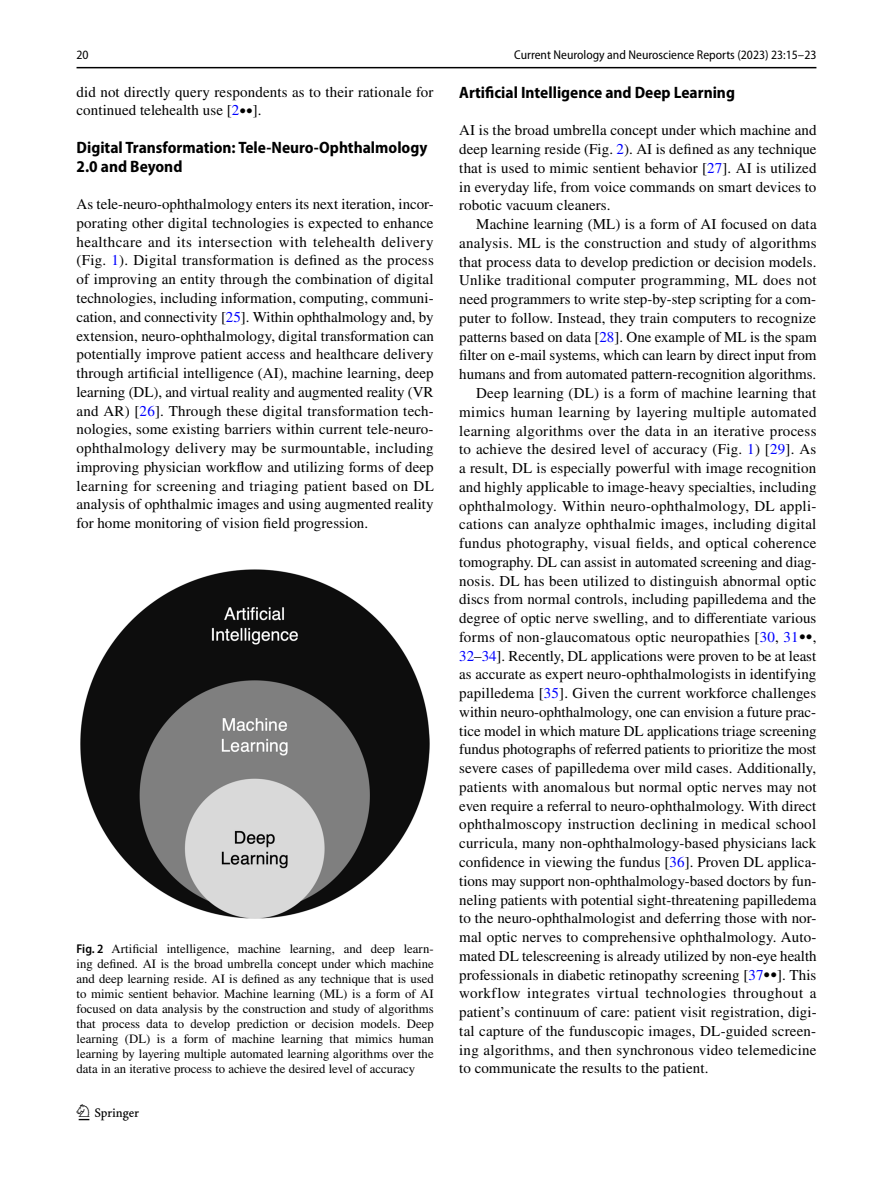
<style>
.page{position:relative;width:893px;height:1187px;background:#fff}
.page>*{position:absolute;margin:0;border:0;box-sizing:border-box;transform-origin:0 0}
.t1{font:22.5px "Springnew Regular 2";color:#000}
.t2{font:700 semi-condensed 16.5px/18.8px "Myriad Pro";color:#000}
.t3{font:15px/18.8px "STIX";letter-spacing:.005em;color:#000;text-align:justify}
.t4{font:15px "STIX";letter-spacing:.03em;color:#000}
.t5{font:15px "STIX";letter-spacing:.025em;color:#000}
.t6{font:12.75px/15px "STIX";color:#000;text-align:justify}
.t7{font:semi-condensed 12.75px "Myriad Pro";color:#000}
.s1{color:#00f}
.s2{font-size:12.75px}
.s3{font-family:"Myriad Pro";font-weight:600;font-stretch:semi-condensed}
</style>
<div class="page">
<hr style="left:77px;top:67px;width:739px;height:1px;background:#000">
<img style="left:81px;top:569px;width:348px;height:349px">
<p class="t7" style="left:77px;top:48px;width:14px">20</p>
<p class="t7" style="left:514px;top:48px;width:304px">Current Neurology and Neuroscience Reports (2023) 23:15–23</p>
<p class="t3" style="left:77px;top:83px;width:358px">did not directly query respondents as to their rationale for continued telehealth use [<span class="s1">2</span><span class="s2">••</span>].</p>
<p class="t2" style="left:77px;top:138px;width:352px">Digital Transformation: Tele‑Neuro‑Ophthalmology<br>2.0 and Beyond</p>
<p class="t3" style="left:77px;top:196px;width:359px">As tele-neuro-ophthalmology enters its next iteration, incor&shy;porating other digital technologies is expected to enhance healthcare and its intersection with telehealth delivery (Fig. <span class="s1">1</span>). Digital transformation is defined as the process of improving an entity through the combination of digital technologies, including information, computing, communi&shy;cation, and connectivity [<span class="s1">25</span>]. Within ophthalmology and, by extension, neuro-ophthalmology, digital transformation can potentially improve patient access and healthcare delivery through artificial intelligence (AI), machine learning, deep learning (DL), and virtual reality and augmented reality (VR and AR) [<span class="s1">26</span>]. Through these digital transformation tech&shy;nologies, some existing barriers within current tele-neuro&shy;ophthalmology delivery may be surmountable, including improving physician workflow and utilizing forms of deep learning for screening and triaging patient based on DL analysis of ophthalmic images and using augmented reality for home monitoring of vision field progression.</p>
<p class="t6" style="left:77px;top:942px;width:359px"><span class="s3">Fig. 2</span> Artificial intelligence, machine learning, and deep learn&shy;ing defined. AI is the broad umbrella concept under which machine and deep learning reside. AI is defined as any technique that is used to mimic sentient behavior. Machine learning (ML) is a form of AI focused on data analysis by the construction and study of algorithms that process data to develop prediction or decision models. Deep learning (DL) is a form of machine learning that mimics human learning by layering multiple automated learning algorithms over the data in an iterative process to achieve the desired level of accuracy</p>
<h1 class="t1" style="left:79px;top:1104px;width:62px">1 3</h1>
<p class="t2" style="left:459px;top:83px;width:277px">Artificial Intelligence and Deep Learning</p>
<p class="t3" style="left:459px;top:122px;width:359px">AI is the broad umbrella concept under which machine and deep learning reside (Fig. <span class="s1">2</span>). AI is defined as any technique that is used to mimic sentient behavior [<span class="s1">27</span>]. AI is utilized in everyday life, from voice commands on smart devices to robotic vacuum cleaners.</p>
<p class="t3" style="left:476px;top:216px;width:342px">Machine learning (ML) is a form of AI focused on data</p>
<p class="t3" style="left:459px;top:234px;width:359px">analysis. ML is the construction and study of algorithms</p>
<p class="t3" style="left:459px;top:253px;width:359px">that process data to develop prediction or decision models.</p>
<p class="t3" style="left:459px;top:272px;width:359px">Unlike traditional computer programming, ML does not</p>
<p class="t3" style="left:459px;top:291px;width:359px">need programmers to write step-by-step scripting for a com-</p>
<p class="t3" style="left:459px;top:309px;width:358px">puter to follow. Instead, they train computers to recognize</p>
<p class="t3" style="left:459px;top:328px;width:359px">patterns based on data [<span class="s1">28</span>]. One example of ML is the spam</p>
<p class="t3" style="left:459px;top:347px;width:359px">filter on e-mail systems, which can learn by direct input from</p>
<p class="t3" style="left:459px;top:366px;width:358px">humans and from automated pattern-recognition algorithms.</p>
<p class="t3" style="left:476px;top:384px;width:341px">Deep learning (DL) is a form of machine learning that</p>
<p class="t5" style="left:459px;top:401px;width:359px">mimics human learning by layering multiple automated</p>
<p class="t3" style="left:459px;top:422px;width:359px">learning algorithms over the data in an iterative process</p>
<p class="t3" style="left:459px;top:441px;width:359px">to achieve the desired level of accuracy (Fig. <span class="s1">1</span>) [<span class="s1">29</span>]. As</p>
<p class="t3" style="left:459px;top:459px;width:358px">a result, DL is especially powerful with image recognition</p>
<p class="t3" style="left:459px;top:478px;width:359px">and highly applicable to image-heavy specialties, including</p>
<p class="t3" style="left:459px;top:497px;width:359px">ophthalmology. Within neuro-ophthalmology, DL appli-</p>
<p class="t3" style="left:459px;top:516px;width:359px">cations can analyze ophthalmic images, including digital</p>
<p class="t3" style="left:459px;top:534px;width:359px">fundus photography, visual fields, and optical coherence</p>
<p class="t3" style="left:459px;top:553px;width:359px">tomography. DL can assist in automated screening and diag-</p>
<p class="t3" style="left:459px;top:572px;width:359px">nosis. DL has been utilized to distinguish abnormal optic</p>
<p class="t3" style="left:459px;top:591px;width:359px">discs from normal controls, including papilledema and the</p>
<p class="t3" style="left:459px;top:609px;width:359px">degree of optic nerve swelling, and to differentiate various</p>
<p class="t3" style="left:459px;top:628px;width:359px">forms of non-glaucomatous optic neuropathies [<span class="s1">30</span>, <span class="s1">31</span><span class="s2">••</span>,</p>
<p class="t3" style="left:459px;top:647px;width:358px"><span class="s1">32</span>–<span class="s1">34</span>]. Recently, DL applications were proven to be at least</p>
<p class="t3" style="left:459px;top:666px;width:359px">as accurate as expert neuro-ophthalmologists in identifying</p>
<p class="t3" style="left:459px;top:684px;width:358px">papilledema [<span class="s1">35</span>]. Given the current workforce challenges</p>
<p class="t3" style="left:459px;top:703px;width:358px">within neuro-ophthalmology, one can envision a future prac-</p>
<p class="t3" style="left:459px;top:722px;width:359px">tice model in which mature DL applications triage screening</p>
<p class="t3" style="left:459px;top:741px;width:359px">fundus photographs of referred patients to prioritize the most</p>
<p class="t3" style="left:459px;top:759px;width:359px">severe cases of papilledema over mild cases. Additionally,</p>
<p class="t3" style="left:459px;top:778px;width:359px">patients with anomalous but normal optic nerves may not</p>
<p class="t3" style="left:459px;top:797px;width:359px">even require a referral to neuro-ophthalmology. With direct</p>
<p class="t3" style="left:459px;top:816px;width:358px">ophthalmoscopy instruction declining in medical school</p>
<p class="t3" style="left:459px;top:834px;width:358px">curricula, many non-ophthalmology-based physicians lack</p>
<p class="t3" style="left:459px;top:853px;width:359px">confidence in viewing the fundus [<span class="s1">36</span>]. Proven DL applica-</p>
<p class="t3" style="left:459px;top:872px;width:359px">tions may support non-ophthalmology-based doctors by fun-</p>
<p class="t3" style="left:459px;top:891px;width:359px">neling patients with potential sight-threatening papilledema</p>
<p class="t3" style="left:459px;top:909px;width:359px">to the neuro-ophthalmologist and deferring those with nor-</p>
<p class="t3" style="left:459px;top:928px;width:359px">mal optic nerves to comprehensive ophthalmology. Auto-</p>
<p class="t3" style="left:459px;top:947px;width:359px">mated DL telescreening is already utilized by non-eye health</p>
<p class="t3" style="left:459px;top:966px;width:359px">professionals in diabetic retinopathy screening [<span class="s1">37</span><span class="s2">••</span>]. This</p>
<p class="t4" style="left:459px;top:982px;width:359px">workflow integrates virtual technologies throughout a</p>
<p class="t3" style="left:459px;top:1003px;width:359px">patient’s continuum of care: patient visit registration, digi-</p>
<p class="t3" style="left:459px;top:1022px;width:358px">tal capture of the funduscopic images, DL-guided screen-</p>
<p class="t3" style="left:459px;top:1041px;width:359px">ing algorithms, and then synchronous video telemedicine</p>
<p class="t3" style="left:459px;top:1059px;width:251px">to communicate the results to the patient.</p>
</div>
